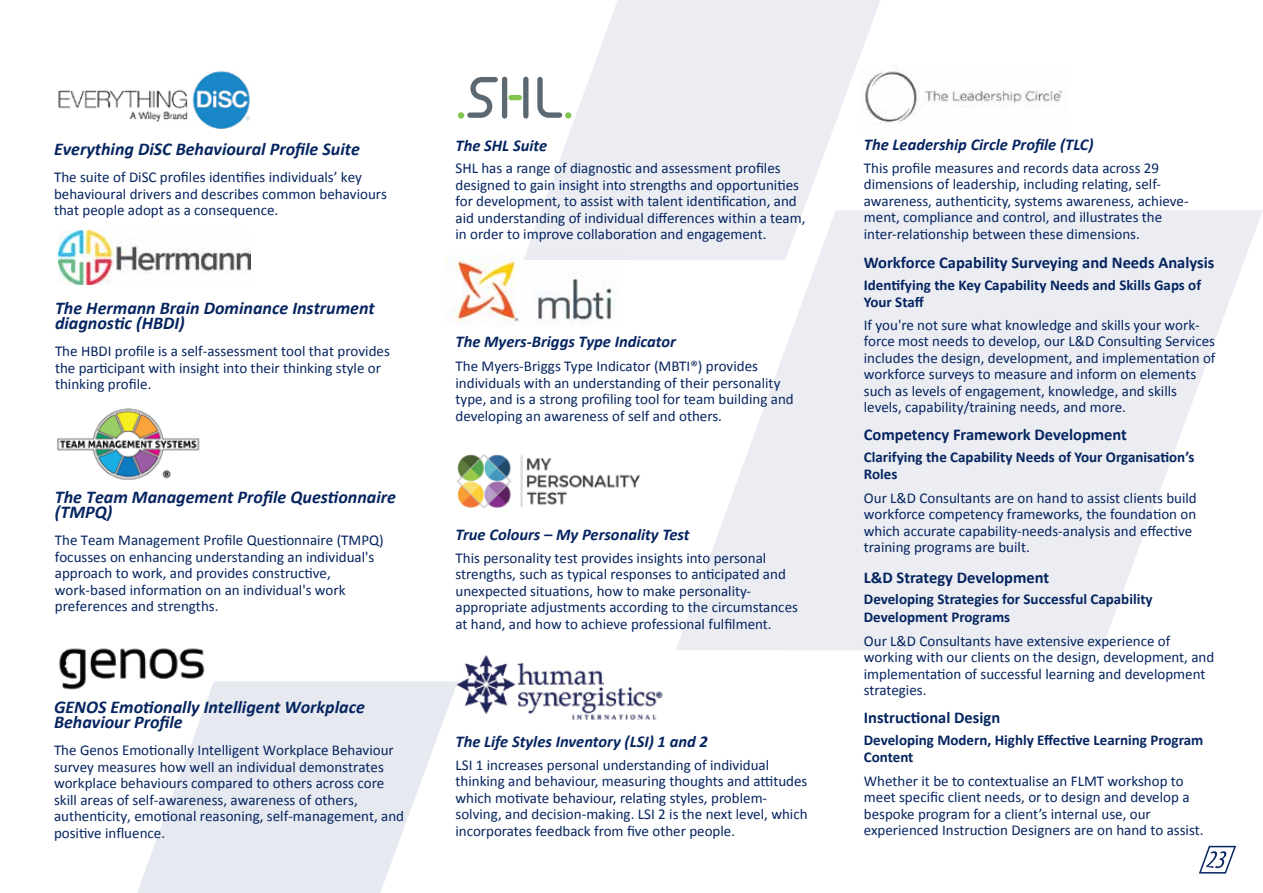
<style>
.page{position:relative;width:1263px;height:893px;background:#fff}
.page>*{position:absolute;margin:0;border:0;box-sizing:border-box;transform-origin:0 0}
.t1{font:italic 700 18px/15px "Calibri";color:#052460}
.t2{font:italic 700 16.5px "Calibri";color:#052460}
.t3{font:700 16.5px "Calibri";color:#052460}
.t4{font:15px/16.5px "Calibri";color:#052460}
.t5{font:700 15px/17.2px "Calibri";color:#052460}
</style>
<div class="page">
<img style="left:457px;top:454px;width:184px;height:55px">
<svg style="left:676px;top:210px;width:587px;height:441px;fill:#ebedf2"></svg>
<svg style="left:1199px;top:845px;width:37px;height:29px"></svg>
<img style="left:58px;top:71px;width:192px;height:58px">
<img style="left:59px;top:648px;width:146px;height:42px">
<img style="left:59px;top:231px;width:192px;height:53px">
<img style="left:458px;top:655px;width:205px;height:65px">
<img style="left:446px;top:255px;width:170px;height:70px">
<img style="left:885px;top:71px;width:180px;height:53px">
<img style="left:57px;top:408px;width:143px;height:72px">
<svg style="left:132px;top:681px;width:326px;height:212px;fill:#e6e9ef"></svg>
<div style="left:458px;top:112px;width:6px;height:7px;background:#82c44d;border-radius:50%"></div>
<div style="left:508px;top:95px;width:14px;height:5px;background:#82c44d;border-radius:3px"></div>
<svg style="left:467px;top:77px;width:31px;height:41px"></svg>
<div style="left:502px;top:77px;width:5px;height:42px;background:#5c6871;border-radius:3px"></div>
<svg style="left:523px;top:0;width:362px;height:260px;fill:#ebedf2"></svg>
<p class="t1" style="left:54px;top:141px;width:307px">Everything DiSC Behavioural Profile Suite</p>
<p class="t4" style="left:54px;top:169px;width:334px">The suite of DiSC profiles identifies individuals’ key behavioural drivers and describes common behaviours that people adopt as a consequence.</p>
<p class="t1" style="left:55px;top:300px;width:321px">The Hermann Brain Dominance Instrument diagnostic (HBDI)</p>
<p class="t4" style="left:55px;top:343px;width:336px">The HBDI profile is a self-assessment tool that provides the participant with insight into their thinking style or thinking profile.</p>
<p class="t1" style="left:55px;top:489px;width:343px">The Team Management Profile Questionnaire (TMPQ)</p>
<p class="t4" style="left:55px;top:532px;width:330px">The Team Management Profile Questionnaire (TMPQ) focusses on enhancing understanding an individual's approach to work, and provides constructive, work-based information on an individual's work preferences and strengths.</p>
<p class="t1" style="left:54px;top:699px;width:312px">GENOS Emotionally Intelligent Workplace<br>Behaviour Profile</p>
<p class="t4" style="left:54px;top:742px;width:352px">The Genos Emotionally Intelligent Workplace Behaviour survey measures how well an individual demonstrates workplace behaviours compared to others across core skill areas of self-awareness, awareness of others, authenticity, emotional reasoning, self-management, and positive influence.</p>
<p class="t2" style="left:455px;top:135px;width:93px">The SHL Suite</p>
<p class="t4" style="left:455px;top:160px;width:351px">SHL has a range of diagnostic and assessment profiles designed to gain insight into strengths and opportunities for development, to assist with talent identification, and aid understanding of individual differences within a team, in order to improve collaboration and engagement.</p>
<p class="t2" style="left:455px;top:332px;width:222px">The Myers-Briggs Type Indicator</p>
<p class="t4" style="left:455px;top:358px;width:340px">The Myers-Briggs Type Indicator (MBTI®) provides individuals with an understanding of their personality type, and is a strong profiling tool for team building and developing an awareness of self and others.</p>
<p class="t2" style="left:455px;top:524px;width:235px">True Colours – My Personality Test</p>
<p class="t4" style="left:455px;top:549px;width:344px">This personality test provides insights into personal strengths, such as typical responses to anticipated and unexpected situations, how to make personality&shy;appropriate adjustments according to the circumstances at hand, and how to achieve professional fulfilment.</p>
<p class="t2" style="left:455px;top:731px;width:254px">The Life Styles Inventory (LSI) 1 and 2</p>
<p class="t4" style="left:455px;top:756px;width:354px">LSI 1 increases personal understanding of individual thinking and behaviour, measuring thoughts and attitudes which motivate behaviour, relating styles, problem&shy;solving, and decision-making. LSI 2 is the next level, which incorporates feedback from five other people.</p>
<p class="t2" style="left:864px;top:135px;width:231px">The Leadership Circle Profile (TLC)</p>
<p class="t4" style="left:864px;top:160px;width:326px">This profile measures and records data across 29 dimensions of leadership, including relating, self&shy;awareness, authenticity, systems awareness, achieve&shy;ment, compliance and control, and illustrates the inter-relationship between these dimensions.</p>
<p class="t3" style="left:864px;top:252px;width:352px">Workforce Capability Surveying and Needs Analysis</p>
<p class="t5" style="left:864px;top:276px;width:339px">Identifying the Key Capability Needs and Skills Gaps of<br>Your Staff</p>
<p class="t4" style="left:864px;top:317px;width:353px">If you're not sure what knowledge and skills your work&shy;force most needs to develop, our L&amp;D Consulting Services includes the design, development, and implementation of workforce surveys to measure and inform on elements such as levels of engagement, knowledge, and skills levels, capability/training needs, and more.</p>
<p class="t3" style="left:864px;top:424px;width:265px">Competency Framework Development</p>
<p class="t5" style="left:864px;top:448px;width:332px">Clarifying the Capability Needs of Your Organisation’s<br>Roles</p>
<p class="t4" style="left:864px;top:490px;width:334px">Our L&amp;D Consultants are on hand to assist clients build workforce competency frameworks, the foundation on which accurate capability-needs-analysis and effective training programs are built.</p>
<p class="t3" style="left:864px;top:566px;width:187px">L&amp;D Strategy Development</p>
<p class="t5" style="left:864px;top:591px;width:290px">Developing Strategies for Successful Capability<br>Development Programs</p>
<p class="t4" style="left:864px;top:632px;width:352px">Our L&amp;D Consultants have extensive experience of working with our clients on the design, development, and implementation of successful learning and development strategies.</p>
<p class="t3" style="left:864px;top:707px;width:138px">Instructional Design</p>
<p class="t5" style="left:864px;top:731px;width:341px">Developing Modern, Highly Effective Learning Program<br>Content</p>
<p class="t4" style="left:864px;top:773px;width:341px">Whether it be to contextualise an FLMT workshop to meet specific client needs, or to design and develop a bespoke program for a client’s internal use, our experienced Instruction Designers are on hand to assist.</p>
</div>
